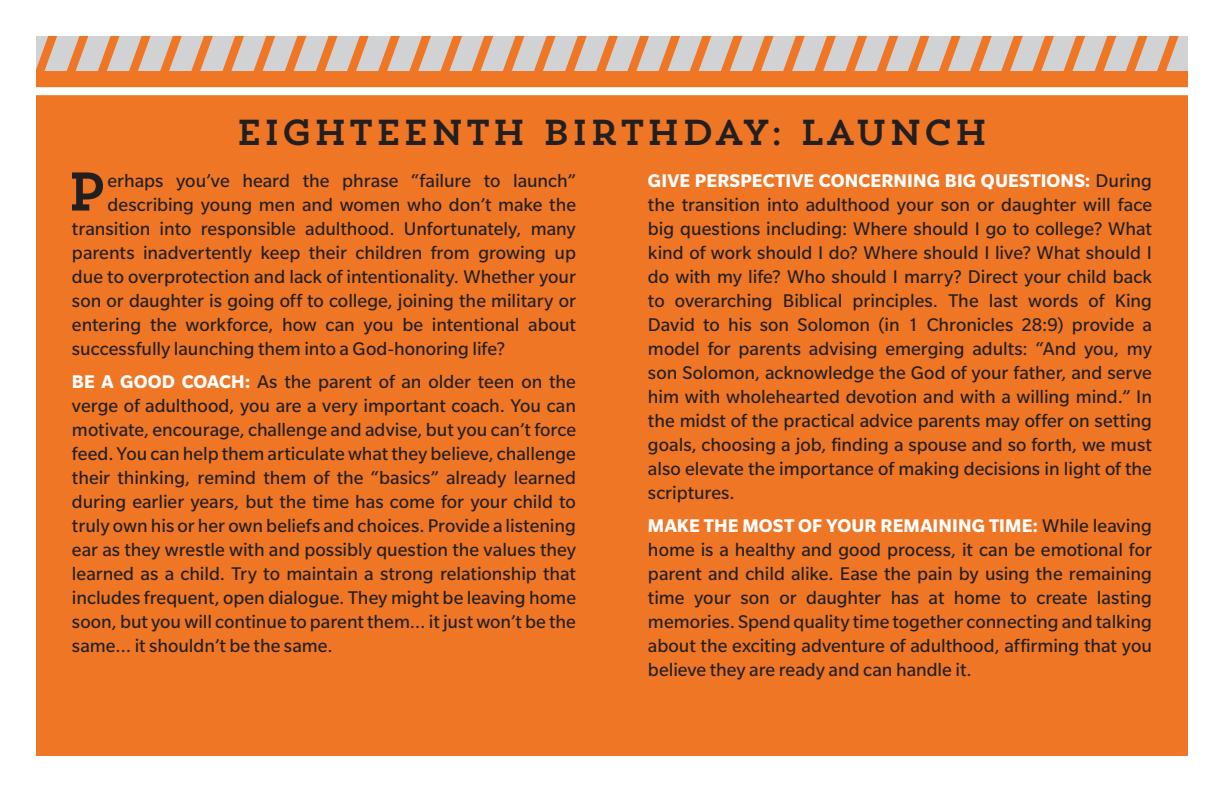
<style>
.page{position:relative;width:1224px;height:792px;background:#fff}
.page>*{position:absolute;margin:0;border:0;box-sizing:border-box;transform-origin:0 0}
.t1{font:54.2px "Trend Slab One";color:#231f20}
.t2{font:36px "Trend Slab One";color:#231f20}
.t3{font:20px/24px "Slate Std";color:#231f20;text-align:justify}
.s1{font-weight:700;color:#fff}
</style>
<div class="page">
<div style="left:36px;top:36px;width:1152px;height:720px;background:#ee7625"></div>
<svg style="left:36px;top:36px;width:1152px;height:35px"></svg>
<div style="left:36px;top:87px;width:1152px;height:8px;background:#fff"></div>
<h2 class="t2" style="left:235px;top:110px;width:755px">EIGHTEENTH BIRTHDAY: LAUNCH</h2>
<h1 class="t1" style="left:66px;top:157px;width:43px">P</h1>
<p class="t3" style="left:108px;top:168px;width:470px">erhaps you’ve heard the phrase “failure to launch”</p>
<p class="t3" style="left:108px;top:192px;width:470px">describing young men and women who don’t make the</p>
<p class="t3" style="left:72px;top:216px;width:505px">transition into responsible adulthood. Unfortunately, many</p>
<p class="t3" style="left:72px;top:240px;width:505px">parents inadvertently keep their children from growing up</p>
<p class="t3" style="left:72px;top:264px;width:505px">due to overprotection and lack of intentionality. Whether your</p>
<p class="t3" style="left:72px;top:288px;width:506px">son or daughter is going off to college, joining the military or</p>
<p class="t3" style="left:72px;top:312px;width:506px">entering the workforce, how can you be intentional about</p>
<p class="t3" style="left:72px;top:336px;width:435px">successfully launching them into a God-honoring life?</p>
<p class="t3" style="left:72px;top:369px;width:506px"><span class="s1">BE A GOOD COACH:</span> As the parent of an older teen on the verge of adulthood, you are a very important coach. You can motivate, encourage, challenge and advise, but you can’t force feed. You can help them articulate what they believe, challenge their thinking, remind them of the “basics” already learned during earlier years, but the time has come for your child to truly own his or her own beliefs and choices. Provide a listening ear as they wrestle with and possibly question the values they learned as a child. Try to maintain a strong relationship that includes frequent, open dialogue. They might be leaving home soon, but you will continue to parent them… it just won’t be the same… it shouldn’t be the same.</p>
<p class="t3" style="left:648px;top:168px;width:506px"><span class="s1">GIVE PERSPECTIVE CONCERNING BIG QUESTIONS:</span> During the transition into adulthood your son or daughter will face big questions including: Where should I go to college? What kind of work should I do? Where should I live? What should I do with my life? Who should I marry? Direct your child back to overarching Biblical principles. The last words of King David to his son Solomon (in 1 Chronicles 28:9) provide a model for parents advising emerging adults: “And you, my son Solomon, acknowledge the God of your father, and serve him with wholehearted devotion and with a willing mind.” In the midst of the practical advice parents may offer on setting goals, choosing a job, finding a spouse and so forth, we must also elevate the importance of making decisions in light of the scriptures.</p>
<p class="t3" style="left:648px;top:513px;width:506px"><span class="s1">MAKE THE MOST OF YOUR REMAINING TIME:</span> While leaving home is a healthy and good process, it can be emotional for parent and child alike. Ease the pain by using the remaining time your son or daughter has at home to create lasting memories. Spend quality time together connecting and talking about the exciting adventure of adulthood, affirming that you believe they are ready and can handle it.</p>
</div>
